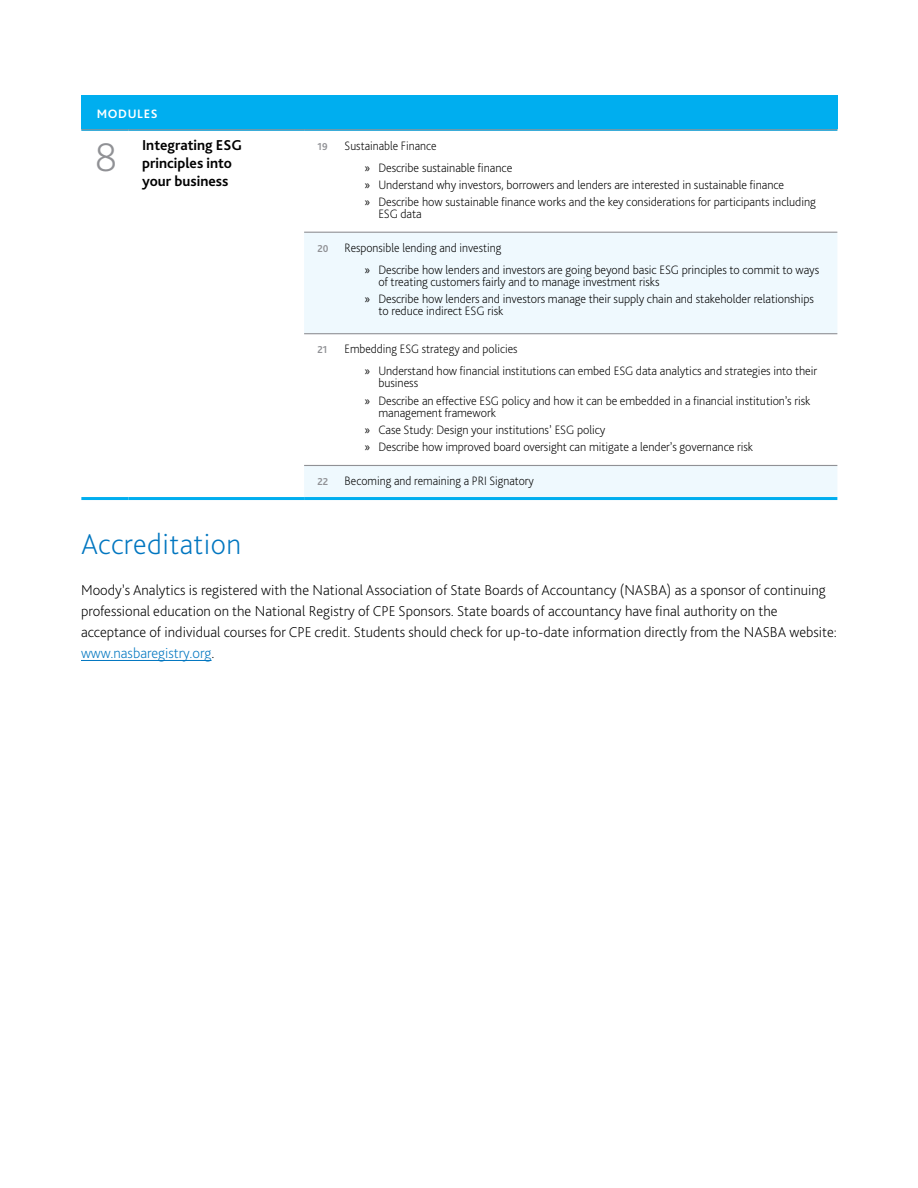
<style>
.page{position:relative;width:918px;height:1188px;background:#fff}
.page>*{position:absolute;margin:0;border:0;box-sizing:border-box;transform-origin:0 0}
.t1{font:200 42px "Bliss Pro";color:#909195}
.t2{font:200 30px "Bliss Pro";letter-spacing:.015em;color:#0076c0}
.t3{font:200 15px/21px "Bliss Pro";color:#000}
.t4{font:700 15px/18px "Bliss Pro";color:#000}
.t5{font:200 12.75px/17.2px "Bliss Pro";letter-spacing:-.005em;color:#000}
.t6{font:200 12.75px/22.2px "Bliss Pro";letter-spacing:-.005em;color:#000;scale:.95 1}
.t7{font:700 12.75px "Bliss Pro";letter-spacing:.05em;color:#fff}
.t8{font:700 10.5px "Bliss Pro";color:#909195;scale:.95 1}
.s1{font-family:"Myriad Pro";font-weight:400}
.s2{color:#0076c0}
</style>
<div class="page">
<svg style="left:304px;top:233px;width:533px;height:264px;fill:#eff9fe"></svg>
<hr style="left:304px;top:232px;width:533px;height:1px;background:#909195">
<hr style="left:304px;top:333px;width:533px;height:1px;background:#909195">
<hr style="left:304px;top:465px;width:533px;height:1px;background:#909195">
<hr style="left:304px;top:128px;width:533px;height:3px;background:#00aeef">
<hr style="left:81px;top:128px;width:48px;height:3px;background:#00aeef">
<hr style="left:129px;top:128px;width:175px;height:3px;background:#00aeef">
<hr style="left:81px;top:497px;width:48px;height:3px;background:#00aeef">
<hr style="left:129px;top:497px;width:175px;height:3px;background:#00aeef">
<hr style="left:304px;top:497px;width:533px;height:3px;background:#00aeef">
<div style="left:81px;top:96px;width:756px;height:33px;background:#00aeef"></div>
<hr style="left:81px;top:129px;width:756px;height:1px;background:#909195">
<hr style="left:81px;top:660px;width:131px;height:1px;background:#0076c0">
<p class="t7" style="left:97px;top:106px;width:62px">MODULES</p>
<h1 class="t1" style="left:95px;top:131px;width:24px">8</h1>
<p class="t4" style="left:142px;top:136px;width:101px">Integrating ESG principles into your business</p>
<p class="t8" style="left:318px;top:140px;width:12px">19</p>
<p class="t6" style="left:365px;top:134px;width:157px;text-indent:-20px">Sustainable Finance<br><span class="s1">»</span> Describe sustainable finance</p>
<p class="t5" style="left:365px;top:176px;width:453px"><span class="s1">»</span> Understand why investors, borrowers and lenders are interested in sustainable finance<br><span class="s1">»</span> Describe how sustainable finance works and the key considerations for participants including</p>
<p class="t5" style="left:378px;top:205px;width:45px">ESG data</p>
<p class="t8" style="left:318px;top:242px;width:13px">20</p>
<p class="t6" style="left:365px;top:236px;width:480px;text-indent:-20px">Responsible lending and investing<br><span class="s1">»</span> Describe how lenders and investors are going beyond basic ESG principles to commit to ways</p>
<p class="t5" style="left:365px;top:273px;width:451px;text-indent:13px">of treating customers fairly and to manage investment risks<br><span class="s1">»</span> Describe how lenders and investors manage their supply chain and stakeholder relationships</p>
<p class="t5" style="left:378px;top:302px;width:127px">to reduce indirect ESG risk</p>
<p class="t8" style="left:318px;top:343px;width:12px">21</p>
<p class="t6" style="left:365px;top:337px;width:478px;text-indent:-20px">Embedding ESG strategy and policies<br><span class="s1">»</span> Understand how financial institutions can embed ESG data analytics and strategies into their</p>
<p class="t5" style="left:365px;top:374px;width:447px;text-indent:13px">business<br><span class="s1">»</span> Describe an effective ESG policy and how it can be embedded in a financial institution’s risk</p>
<p class="t5" style="left:365px;top:403px;width:390px;text-indent:13px">management framework<br><span class="s1">»</span> Case Study: Design your institutions’ ESG policy<br><span class="s1">»</span> Describe how improved board oversight can mitigate a lender’s governance risk</p>
<p class="t8" style="left:318px;top:475px;width:13px">22</p>
<p class="t6" style="left:345px;top:469px;width:201px">Becoming and remaining a PRI Signatory</p>
<h2 class="t2" style="left:81px;top:525px;width:162px">Accreditation</h2>
<p class="t3" style="left:81px;top:579px;width:757px">Moody’s Analytics is registered with the National Association of State Boards of Accountancy (NASBA) as a sponsor of continuing professional education on the National Registry of CPE Sponsors. State boards of accountancy have final authority on the acceptance of individual courses for CPE credit. Students should check for up-to-date information directly from the NASBA website: <span class="s2">www.nasbaregistry.org</span>.</p>
</div>
